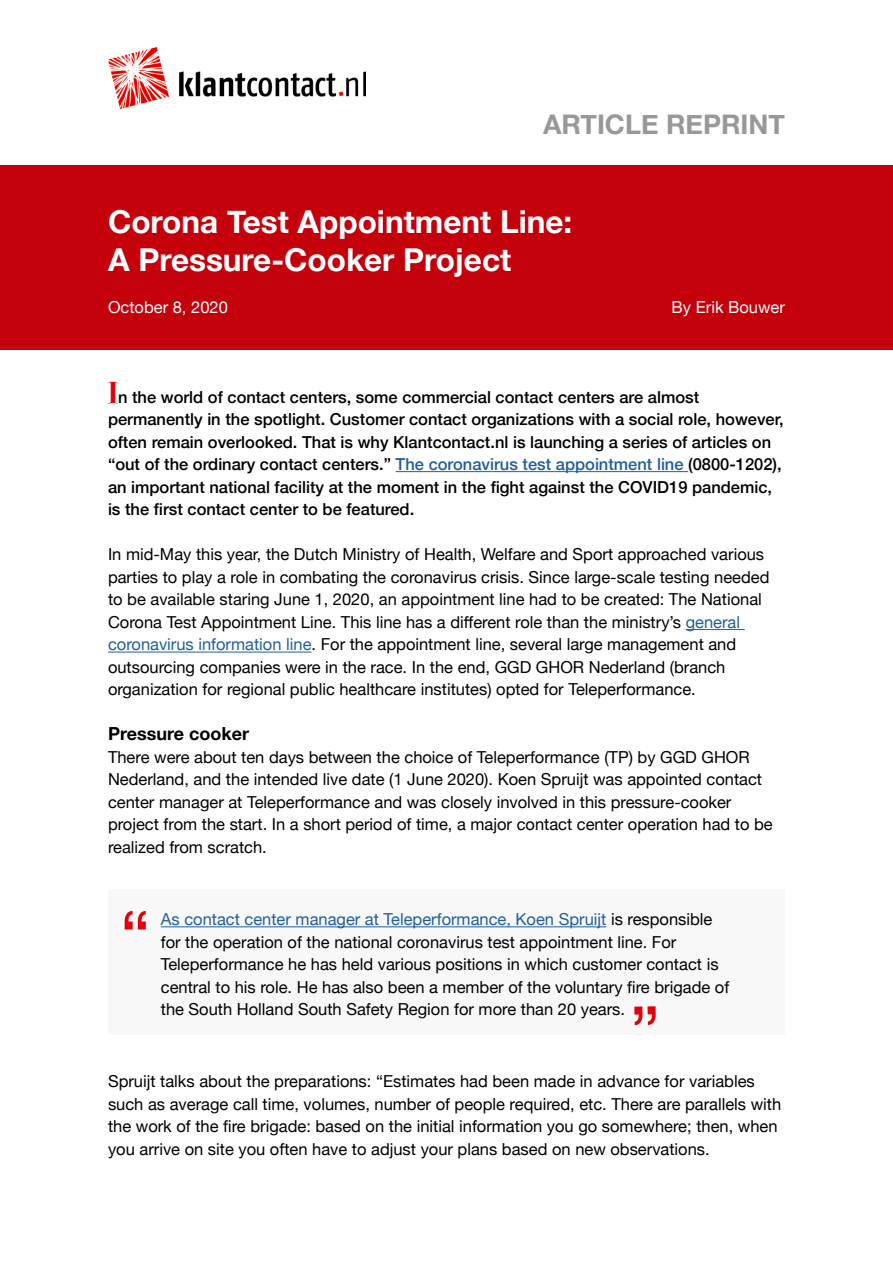
<style>
.page{position:relative;width:893px;height:1263px;background:#fff}
.page>*{position:absolute;margin:0;border:0;box-sizing:border-box;transform-origin:0 0}
.t1{font:72px "Helvetica Neue";color:#e3000b}
.t2{font:700 31.5px/37.8px "Helvetica Neue";color:#fefefe}
.t3{font:700 27px "Helvetica Neue";color:#989899}
.t4{font:700 18px "Helvetica Neue";color:#000}
.t5{font:16.5px/22.5px "Helvetica Neue";color:#000}
.t6{font:500 16.5px/22.5px "Helvetica Neue";color:#000}
.t7{font:16.5px "Helvetica Neue";color:#fefefe}
.s1{font-family:"Bodoni Svty Two ITCTT";font-weight:700;font-size:30px;color:#e3000b}
.s2{color:#215e9e}
</style>
<div class="page">
<div style="left:0;top:165px;width:893px;height:185px;background:#c4000b"></div>
<div style="left:108px;top:890px;width:677px;height:145px;background:#f8f8f8"></div>
<img style="left:108px;top:47px;width:257px;height:61px">
<hr style="left:396px;top:471px;width:292px;height:1px;background:#215e9e">
<hr style="left:686px;top:629px;width:59px;height:1px;background:#215e9e">
<hr style="left:108px;top:652px;width:204px;height:1px;background:#215e9e">
<hr style="left:161px;top:926px;width:445px;height:1px;background:#215e9e">
<h3 class="t3" style="left:543px;top:104px;width:243px">ARTICLE REPRINT</h3>
<h2 class="t2" style="left:108px;top:204px;width:466px">Corona Test Appointment Line:<br>A Pressure-Cooker Project</h2>
<p class="t7" style="left:108px;top:295px;width:121px">October 8, 2020</p>
<p class="t7" style="left:672px;top:295px;width:115px">By Erik Bouwer</p>
<p class="t6" style="left:108px;top:384px;width:677px"><span class="s1">I</span>n the world of contact centers, some commercial contact centers are almost permanently in the spotlight. Customer contact organizations with a social role, however, often remain overlooked. That is why Klantcontact.nl is launching a series of articles on “out of the ordinary contact centers.” <span class="s2">The coronavirus test appointment line</span> (0800-1202), an important national facility at the moment in the fight against the COVID19 pandemic, is the first contact center to be featured.</p>
<p class="t5" style="left:108px;top:544px;width:663px">In mid-May this year, the Dutch Ministry of Health, Welfare and Sport approached various parties to play a role in combating the coronavirus crisis. Since large-scale testing needed to be available staring June 1, 2020, an appointment line had to be created: The National Corona Test Appointment Line. This line has a different role than the ministry’s <span class="s2">general coronavirus information line</span>. For the appointment line, several large management and outsourcing companies were in the race. In the end, GGD GHOR Nederland (branch organization for regional public healthcare institutes) opted for Teleperformance.</p>
<p class="t4" style="left:108px;top:720px;width:143px">Pressure cooker</p>
<p class="t5" style="left:108px;top:747px;width:666px">There were about ten days between the choice of Teleperformance (TP) by GGD GHOR Nederland, and the intended live date (1 June 2020). Koen Spruijt was appointed contact center manager at Teleperformance and was closely involved in this pressure-cooker project from the start. In a short period of time, a major contact center operation had to be realized from scratch.</p>
<h1 class="t1" style="left:120px;top:885px;width:32px">“</h1>
<p class="t5" style="left:161px;top:909px;width:570px"><span class="s2">As contact center manager at Teleperformance, Koen Spruijt</span> is responsible for the operation of the national coronavirus test appointment line. For Teleperformance he has held various positions in which customer contact is central to his role. He has also been a member of the voluntary fire brigade of the South Holland South Safety Region for more than 20 years.</p>
<p class="t5" style="left:108px;top:1071px;width:675px">Spruijt talks about the preparations: “Estimates had been made in advance for variables such as average call time, volumes, number of people required, etc. There are parallels with the work of the fire brigade: based on the initial information you go somewhere; then, when you arrive on site you often have to adjust your plans based on new observations.</p>
</div>
